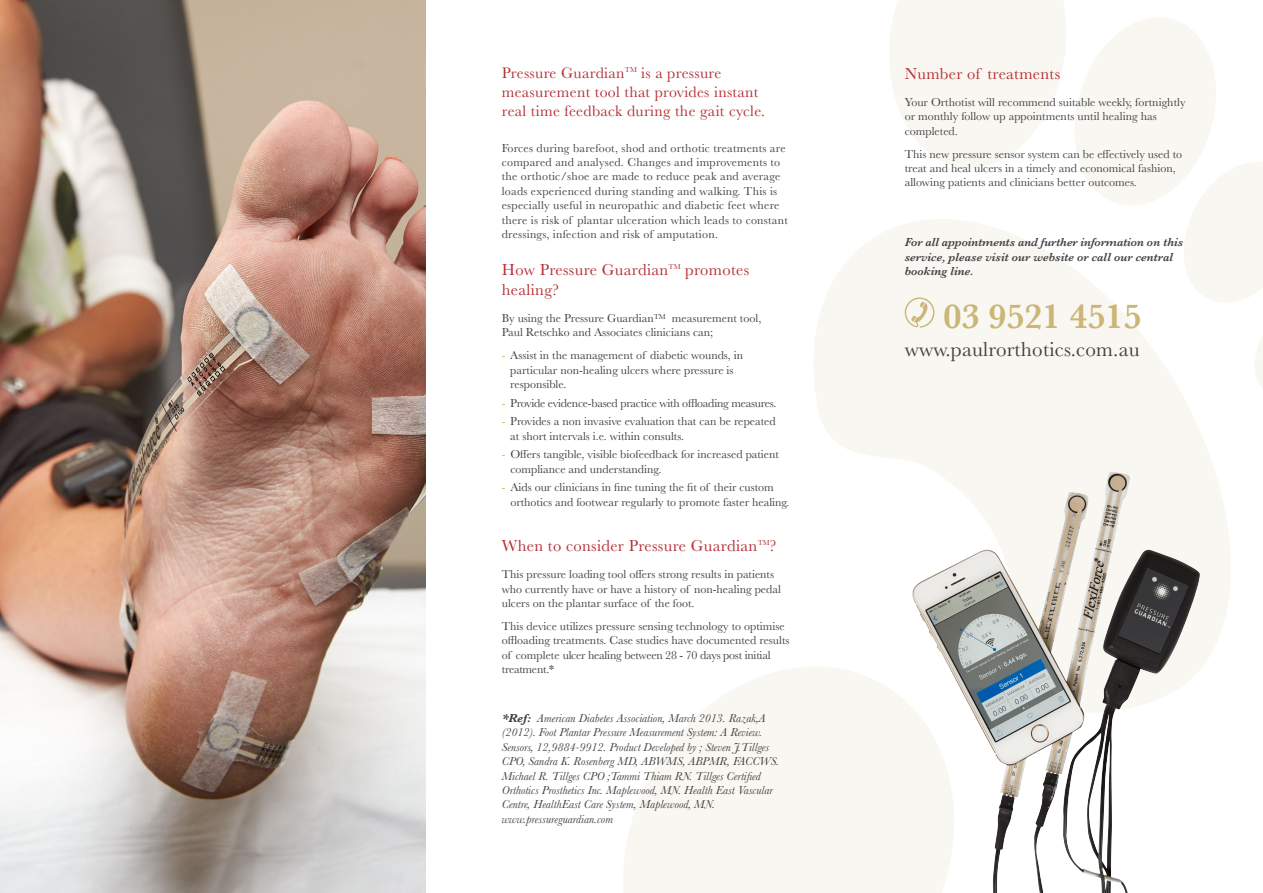
<style>
.page{position:relative;width:1263px;height:893px;background:#fff}
.page>*{position:absolute;margin:0;border:0;box-sizing:border-box;transform-origin:0 0}
.t1{font:600 36px "Baskerville";color:#cbb677}
.t2{font:21px "Baskerville";letter-spacing:.01em;color:#414042}
.t3{font:16.5px/19.8px "Baskerville";letter-spacing:.02em;color:#b42e34}
.t4{font:15.75px/18.9px "Baskerville";letter-spacing:.02em;color:#b42e34}
.t5{font:12px/14.4px "Baskerville";color:#414042}
.t6{font:italic 12px/14.4px "Baskerville";color:#414042}
.t7{font:12px/14.4px "Baskerville";letter-spacing:.02em;color:#414042}
.t8{font:italic 600 12px/14.4px "Baskerville";color:#414042}
.t9{font:12px "Baskerville";letter-spacing:-.02em;color:#414042}
.s1{color:#cbb677}
.s2{font-weight:700}
</style>
<div class="page">
<svg style="left:623px;top:667px;width:289px;height:226px;fill:#f9f7f1"></svg>
<svg style="left:805px;top:233px;width:426px;height:498px;fill:#f9f7f1"></svg>
<img style="left:912px;top:471px;width:237px;height:422px">
<img style="left:0;top:0;width:425px;height:893px">
<svg style="left:882px;top:0;width:381px;height:408px"></svg>
<h3 class="t4" style="left:502px;top:64px;width:265px">Pressure Guardian<sup>TM</sup> is a pressure measurement tool that provides instant real time feedback during the gait cycle.</h3>
<p class="t7" style="left:502px;top:141px;width:288px">Forces during barefoot, shod and orthotic treatments are compared and analysed. Changes and improvements to the orthotic/shoe are made to reduce peak and average loads experienced during standing and walking. This is especially useful in neuropathic and diabetic feet where there is risk of plantar ulceration which leads to constant dressings, infection and risk of amputation.</p>
<h3 class="t3" style="left:502px;top:260px;width:249px">How Pressure Guardian<sup>TM</sup> promotes healing?</h3>
<p class="t5" style="left:502px;top:311px;width:261px">By using the Pressure Guardian<sup>TM</sup> measurement tool,<br>Paul Retschko and Associates clinicians can;</p>
<p class="t5" style="left:510px;top:348px;width:234px;text-indent:-9px"><span class="s1">-</span> Assist in the management of diabetic wounds, in particular non-healing ulcers where pressure is responsible.</p>
<p class="t9" style="left:502px;top:395px;width:276px"><span class="s1">-</span> Provide evidence-based practice with offloading measures.</p>
<p class="t5" style="left:510px;top:414px;width:267px;text-indent:-9px"><span class="s1">-</span> Provides a non invasive evaluation that can be repeated at short intervals i.e. within consults.</p>
<p class="t5" style="left:510px;top:447px;width:270px;text-indent:-9px"><span class="s1">-</span> Offers tangible, visible biofeedback for increased patient compliance and understanding.</p>
<p class="t5" style="left:510px;top:480px;width:280px;text-indent:-9px"><span class="s1">-</span> Aids our clinicians in fine tuning the fit of their custom orthotics and footwear regularly to promote faster healing.</p>
<h3 class="t3" style="left:502px;top:536px;width:276px">When to consider Pressure Guardian<sup>TM</sup>?</h3>
<p class="t5" style="left:502px;top:567px;width:281px">This pressure loading tool offers strong results in patients who currently have or have a history of non-healing pedal ulcers on the plantar surface of the foot.</p>
<p class="t5" style="left:502px;top:619px;width:289px">This device utilizes pressure sensing technology to optimise offloading treatments. Case studies have documented results of complete ulcer healing between 28 - 70 days post initial treatment.*</p>
<p class="t6" style="left:502px;top:711px;width:279px"><span class="s2">*Ref:</span> American Diabetes Association, March 2013. Razak,A (2012). Foot Plantar Pressure Measurement System: A Review.<br>Sensors, 12,9884-9912. Product Developed by ; Steven J.Tillges CPO, Sandra K. Rosenberg MD, ABWMS, ABPMR, FACCWS.<br>Michael R. Tillges CPO ;Tammi Thiam RN. Tillges Certified Orthotics Prosthetics Inc. Maplewood, MN. Health East Vascular Centre, HealthEast Care System, Maplewood, MN. www.pressureguardian.com</p>
<h3 class="t3" style="left:905px;top:64px;width:157px">Number of treatments</h3>
<p class="t5" style="left:905px;top:95px;width:282px">Your Orthotist will recommend suitable weekly, fortnightly or monthly follow up appointments until healing has completed.</p>
<p class="t5" style="left:905px;top:147px;width:279px">This new pressure sensor system can be effectively used to treat and heal ulcers in a timely and economical fashion, allowing patients and clinicians better outcomes.</p>
<p class="t8" style="left:905px;top:235px;width:280px">For all appointments and further information on this service, please visit our website or call our central booking line.</p>
<h1 class="t1" style="left:943px;top:291px;width:199px">03 9521 4515</h1>
<h2 class="t2" style="left:905px;top:336px;width:236px">www.paulrorthotics.com.au</h2>
</div>
